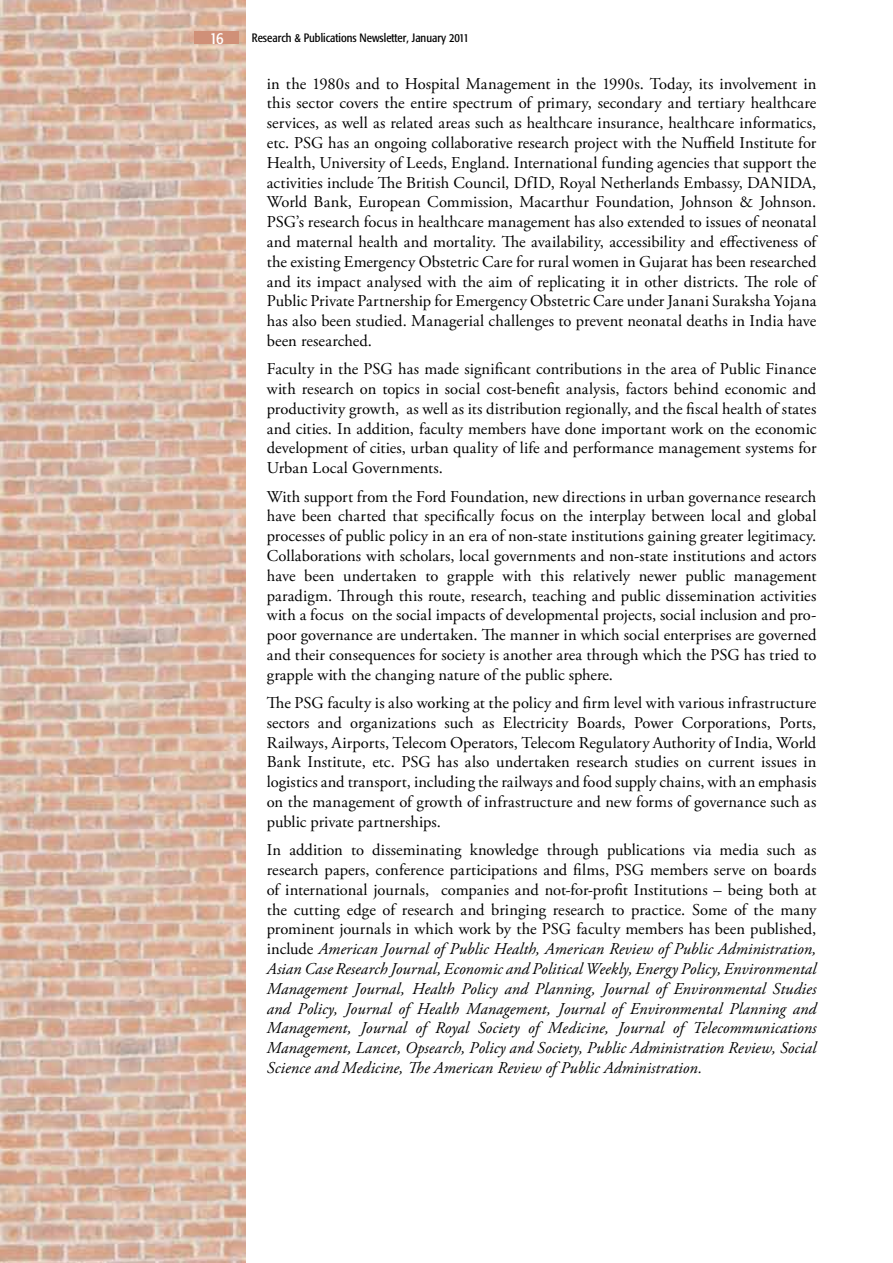
<style>
.page{position:relative;width:893px;height:1263px;background:#fff}
.page>*{position:absolute;margin:0;border:0;box-sizing:border-box;transform-origin:0 0}
.t1{font:16.5px/19.8px "Adobe Garamond Pro";color:#000;text-align:justify}
.t2{font:italic 16.5px/19.8px "Adobe Garamond Pro";letter-spacing:.005em;color:#000;text-align:justify}
.t3{font:condensed 16.5px "Formata";color:#fff}
.t4{font:condensed 12px "Formata";color:#000}
.s1{font-style:normal}
</style>
<div class="page">
<img style="left:0;top:0;width:246px;height:1263px">
<div style="left:195px;top:31px;width:44px;height:13px;background:#d09078"></div>
<p class="t3" style="left:210px;top:28px;width:15px">16</p>
<p class="t4" style="left:252px;top:31px;width:219px">Research &amp; Publications Newsletter, January 2011</p>
<p class="t1" style="left:267px;top:74px;width:551px">in the 1980s and to Hospital Management in the 1990s. Today, its involvement in this sector covers the entire spectrum of primary, secondary and tertiary healthcare services, as well as related areas such as healthcare insurance, healthcare informatics, etc. PSG has an ongoing collaborative research project with the Nuffield Institute for Health, University of Leeds, England. International funding agencies that support the activities include The British Council, DfID, Royal Netherlands Embassy, DANIDA, World Bank, European Commission, Macarthur Foundation, Johnson &amp; Johnson.<br>PSG’s research focus in healthcare management has also extended to issues of neonatal and maternal health and mortality. The availability, accessibility and effectiveness of the existing Emergency Obstetric Care for rural women in Gujarat has been researched and its impact analysed with the aim of replicating it in other districts. The role of Public Private Partnership for Emergency Obstetric Care under Janani Suraksha Yojana has also been studied. Managerial challenges to prevent neonatal deaths in India have been researched.</p>
<p class="t1" style="left:267px;top:360px;width:551px">Faculty in the PSG has made significant contributions in the area of Public Finance with research on topics in social cost-benefit analysis, factors behind economic and productivity growth, as well as its distribution regionally, and the fiscal health of states and cities. In addition, faculty members have done important work on the economic development of cities, urban quality of life and performance management systems for Urban Local Governments.</p>
<p class="t1" style="left:267px;top:487px;width:551px">With support from the Ford Foundation, new directions in urban governance research have been charted that specifically focus on the interplay between local and global processes of public policy in an era of non-state institutions gaining greater legitimacy.<br>Collaborations with scholars, local governments and non-state institutions and actors have been undertaken to grapple with this relatively newer public management paradigm. Through this route, research, teaching and public dissemination activities with a focus on the social impacts of developmental projects, social inclusion and pro&shy;poor governance are undertaken. The manner in which social enterprises are governed and their consequences for society is another area through which the PSG has tried to grapple with the changing nature of the public sphere.</p>
<p class="t1" style="left:267px;top:693px;width:551px">The PSG faculty is also working at the policy and firm level with various infrastructure sectors and organizations such as Electricity Boards, Power Corporations, Ports, Railways, Airports, Telecom Operators, Telecom Regulatory Authority of India, World Bank Institute, etc. PSG has also undertaken research studies on current issues in logistics and transport, including the railways and food supply chains, with an emphasis on the management of growth of infrastructure and new forms of governance such as public private partnerships.</p>
<p class="t2" style="left:267px;top:840px;width:551px"><span class="s1">In addition to disseminating knowledge through publications via media such as research papers, conference participations and films, PSG members serve on boards of international journals, companies and not-for-profit Institutions – being both at the cutting edge of research and bringing research to practice. Some of the many prominent journals in which work by the PSG faculty members has been published, include</span> American Journal of Public Health, American Review of Public Administration, Asian Case Research Journal, Economic and Political Weekly, Energy Policy, Environmental Management Journal, Health Policy and Planning, Journal of Environmental Studies and Policy, Journal of Health Management, Journal of Environmental Planning and Management, Journal of Royal Society of Medicine, Journal of Telecommunications Management, Lancet, Opsearch, Policy and Society, Public Administration Review, Social Science and Medicine, The American Review of Public Administration.</p>
</div>
